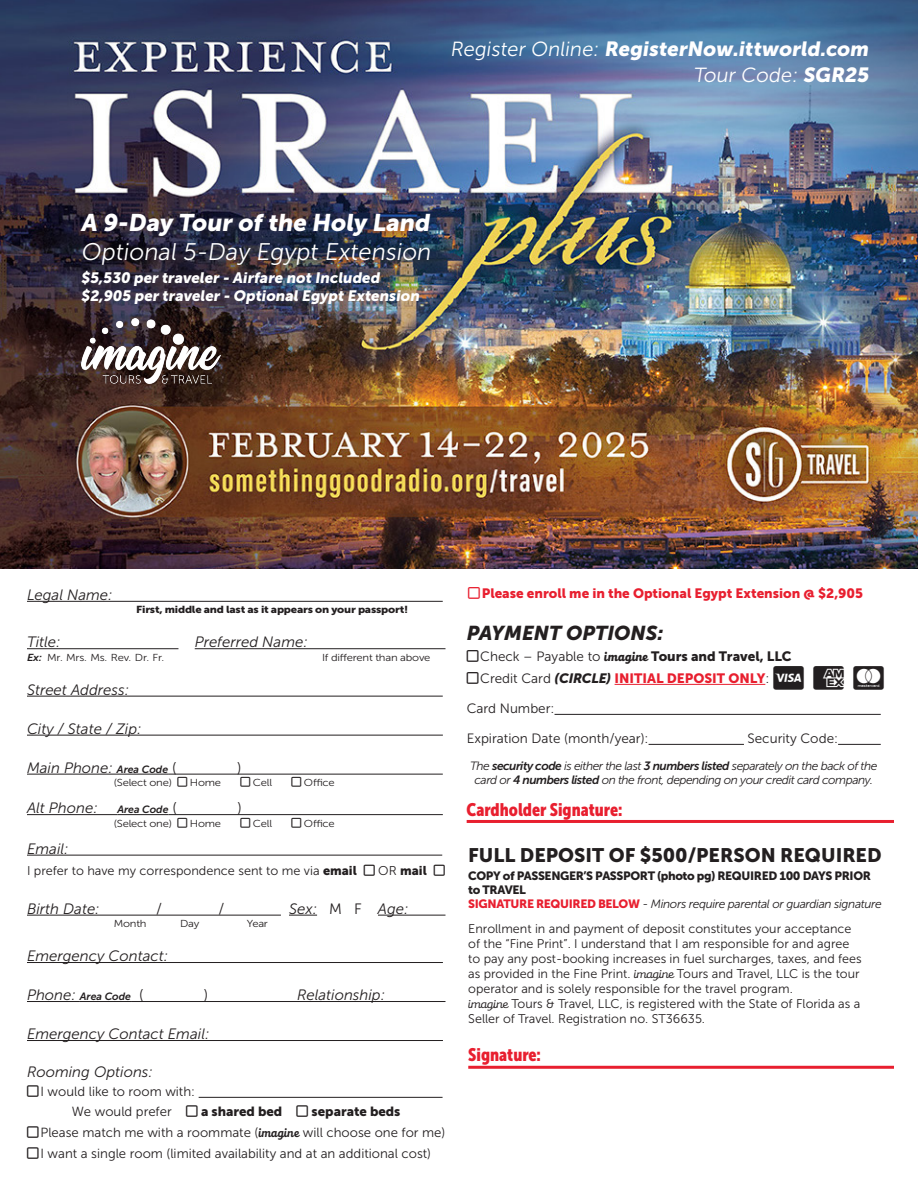
<style>
.page{position:relative;width:918px;height:1188px;background:#fff}
.page>*{position:absolute;margin:0;border:0;box-sizing:border-box;transform-origin:0 0}
.t1{font:27px "Font Awesome 6 Brands";color:#231f20}
.t2{font:24px "Museo Sans 300";color:#fff}
.t3{font:24px "Museo Sans 900";color:#fff}
.t4{font:20.4px "Museo Sans 900";color:#fff}
.t5{font:20.4px "Museo Sans 300";color:#fff}
.t6{font:italic 19.95px "Museo Sans 900";color:#231f20}
.t7{font:19.5px "Museo Sans 900";color:#231f20}
.t8{font:18px "Museo Sans Cond 900";color:#e81f2f}
.t9{font:italic 15px "Museo Sans 300";color:#231f20}
.t10{font:15px "Museo Sans 900";color:#fff}
.t11{font:15px "Museo Sans 300";color:#231f20}
.t12{font:13.5px "Museo Sans 900";color:#e81f2f}
.t13{font:13.5px "Museo Sans 300";color:#231f20}
.t14{font:13.5px "Museo Sans 900";color:#231f20}
.t15{font:13.2px "Museo Sans 300";color:#231f20}
.t16{font:13.2px "Museo Sans 900";color:#231f20}
.t17{font:12.75px "Museo Sans 300";color:#231f20}
.t18{font:12.6px/15.1px "Museo Sans 300";color:#231f20}
.t19{font:italic 12px/13.5px "Museo Sans 300";letter-spacing:-.04em;color:#231f20;text-align:center}
.t20{font:12px/14.4px "Museo Sans 900";letter-spacing:-.03em;color:#231f20}
.t21{font:italic 10.5px "Museo Sans 700";color:#231f20}
.t22{font:10.2px "Museo Sans 300";letter-spacing:-.02em;color:#231f20;scale:1.11 1}
.t23{font:10.2px "Museo Sans 900";letter-spacing:-.02em;color:#231f20;scale:1.11 1}
.s1{font-family:"Museo Sans 300"}
.s2{font-family:"Museo Sans 900"}
.s3{font-family:"Museo Sans 700";font-style:italic}
.s4{font-family:"Museo Sans 700";font-size:10.5px}
.s5{font-style:normal}
.s6{font-family:"Museo Sans 300";font-style:normal;font-size:15px}
.s7{font-family:"Museo Sans 300";font-size:15px}
.s8{font-family:"Mixa";font-weight:700}
.s9{font-family:"Mixa";font-weight:800}
.s10{color:#231f20}
.s11{font-family:"Museo Sans 300";color:#231f20}
.s12{font-style:italic;color:#231f20}
.s13{font-family:"Museo Sans 700"}
.s14{font-family:"Museo Sans 900";font-style:normal;color:#e81f2f}
.s15{font-family:"Mixa"}
</style>
<div class="page">
<hr style="left:27px;top:601px;width:416px;height:1px;background:#231f20">
<hr style="left:27px;top:648px;width:151px;height:1px;background:#231f20">
<hr style="left:195px;top:648px;width:251px;height:1px;background:#231f20">
<hr style="left:27px;top:696px;width:416px;height:1px;background:#231f20">
<hr style="left:27px;top:735px;width:416px;height:1px;background:#231f20">
<hr style="left:27px;top:774px;width:90px;height:1px;background:#231f20">
<hr style="left:117px;top:774px;width:51px;height:1px;background:#231f20">
<hr style="left:168px;top:774px;width:275px;height:1px;background:#231f20">
<hr style="left:27px;top:814px;width:90px;height:1px;background:#231f20">
<hr style="left:117px;top:814px;width:52px;height:1px;background:#231f20">
<hr style="left:169px;top:814px;width:274px;height:1px;background:#231f20">
<hr style="left:27px;top:855px;width:415px;height:1px;background:#231f20">
<hr style="left:27px;top:915px;width:254px;height:1px;background:#231f20">
<svg style="left:289px;top:915px;width:28px;height:1px"></svg>
<hr style="left:378px;top:915px;width:67px;height:1px;background:#231f20">
<hr style="left:27px;top:962px;width:416px;height:1px;background:#231f20">
<hr style="left:27px;top:1001px;width:53px;height:1px;background:#231f20">
<hr style="left:80px;top:1001px;width:51px;height:1px;background:#231f20">
<hr style="left:131px;top:1001px;width:315px;height:1px;background:#231f20">
<hr style="left:27px;top:1040px;width:416px;height:1px;background:#231f20">
<hr style="left:199px;top:1097px;width:244px;height:1px;background:#231f20">
<hr style="left:468px;top:1066px;width:426px;height:3px;background:#e81f2f">
<hr style="left:615px;top:684px;width:150px;height:1px;background:#e81f2f">
<hr style="left:555px;top:714px;width:326px;height:1px;background:#231f20">
<hr style="left:649px;top:744px;width:95px;height:1px;background:#231f20">
<hr style="left:838px;top:744px;width:43px;height:1px;background:#231f20">
<img style="left:0;top:0;width:918px;height:568px">
<hr style="left:467px;top:820px;width:427px;height:3px;background:#e81f2f">
<img style="left:81px;top:318px;width:139px;height:65px">
<p class="t4" style="left:450px;top:37px;width:423px"><span class="s1">Register Online:</span> RegisterNow.ittworld.com</p>
<p class="t3" style="left:81px;top:209px;width:354px">A 9-Day Tour of the Holy Land</p>
<p class="t2" style="left:81px;top:239px;width:355px">Optional 5-Day Egypt Extension</p>
<p class="t10" style="left:81px;top:270px;width:302px">$5,530 per traveler - Airfare not Included</p>
<p class="t10" style="left:81px;top:288px;width:342px">$2,905 per traveler - Optional Egypt Extension</p>
<p class="t5" style="left:693px;top:64px;width:180px">Tour Code: <span class="s2">SGR25</span></p>
<p class="t9" style="left:27px;top:587px;width:87px">Legal Name:</p>
<p class="t23" style="left:136px;top:604px;width:247px">First, middle and last as it appears on your passport!</p>
<p class="t9" style="left:27px;top:634px;width:35px">Title:</p>
<p class="t9" style="left:195px;top:634px;width:115px">Preferred Name:</p>
<p class="t22" style="left:27px;top:652px;width:125px"><span class="s3">Ex:</span> Mr. Mrs. Ms. Rev. Dr. Fr.</p>
<p class="t22" style="left:322px;top:652px;width:99px">If different than above</p>
<p class="t9" style="left:27px;top:681px;width:104px">Street Address:</p>
<p class="t9" style="left:27px;top:720px;width:116px">City / State / Zip:</p>
<p class="t9" style="left:27px;top:759px;width:151px">Main Phone: <span class="s4">Area Code</span> <span class="s5">(</span></p>
<p class="t11" style="left:237px;top:759px;width:6px">)</p>
<p class="t22" style="left:114px;top:777px;width:98px">(Select one) ▲❑◆ Home</p>
<p class="t22" style="left:240px;top:777px;width:30px">▲❑◆ Cell</p>
<p class="t22" style="left:292px;top:777px;width:40px">▲❑◆ Office</p>
<p class="t9" style="left:27px;top:800px;width:72px">Alt Phone:</p>
<p class="t21" style="left:117px;top:804px;width:61px">Area Code <span class="s6">(</span></p>
<p class="t11" style="left:237px;top:800px;width:6px">)</p>
<p class="t22" style="left:114px;top:818px;width:98px">(Select one) ▲❑◆ Home</p>
<p class="t22" style="left:240px;top:818px;width:30px">▲❑◆ Cell</p>
<p class="t22" style="left:292px;top:818px;width:40px">▲❑◆ Office</p>
<p class="t9" style="left:27px;top:840px;width:43px">Email:</p>
<p class="t17" style="left:27px;top:863px;width:419px">I prefer to have my correspondence sent to me via <span class="s2">email</span> ▲❑◆ OR <span class="s2">mail</span> ▲❑◆</p>
<p class="t9" style="left:27px;top:900px;width:74px">Birth Date:</p>
<p class="t11" style="left:156px;top:900px;width:7px">/</p>
<p class="t11" style="left:219px;top:900px;width:7px">/</p>
<p class="t9" style="left:289px;top:900px;width:121px">Sex: <span class="s5">M F</span> Age:</p>
<p class="t22" style="left:114px;top:918px;width:31px">Month</p>
<p class="t22" style="left:180px;top:918px;width:19px">Day</p>
<p class="t22" style="left:247px;top:918px;width:21px">Year</p>
<p class="t9" style="left:27px;top:948px;width:143px">Emergency Contact:</p>
<p class="t21" style="left:27px;top:991px;width:118px"><span class="s7">Phone:</span> Area Code <span class="s6">(</span></p>
<p class="t11" style="left:204px;top:987px;width:6px">)</p>
<p class="t9" style="left:297px;top:987px;width:90px">Relationship:</p>
<p class="t9" style="left:27px;top:1026px;width:184px">Emergency Contact Email:</p>
<p class="t9" style="left:27px;top:1063px;width:127px">Rooming Options:</p>
<p class="t15" style="left:27px;top:1084px;width:170px">■ I would like to room with:</p>
<p class="t16" style="left:72px;top:1103px;width:330px"><span class="s1">We would prefer</span> ▲❑◆ a shared bed ▲❑◆ separate beds</p>
<p class="t15" style="left:27px;top:1125px;width:420px">■ Please match me with a roommate (<span class="s8">imagine</span> will choose one for me)</p>
<p class="t15" style="left:27px;top:1146px;width:406px">■ I want a single room (limited availability and at an additional cost)</p>
<p class="t12" style="left:468px;top:586px;width:396px">■Please enroll me in the Optional Egypt Extension @ $2,905</p>
<p class="t6" style="left:467px;top:621px;width:198px">PAYMENT OPTIONS:</p>
<p class="t14" style="left:467px;top:648px;width:326px">■<span class="s1">Check – Payable to</span> <span class="s9">imagine</span> Tours and Travel, LLC</p>
<p class="t12" style="left:467px;top:671px;width:304px"><span class="s10">■</span><span class="s11">Credit Card</span> <span class="s12">(CIRCLE)</span> INITIAL DEPOSIT ONLY<span class="s11">:</span></p>
<p class="t13" style="left:467px;top:701px;width:89px">Card Number:</p>
<p class="t13" style="left:467px;top:731px;width:183px">Expiration Date (month/year):</p>
<p class="t13" style="left:748px;top:731px;width:92px">Security Code:</p>
<p class="t19" style="left:470px;top:759px;width:409px">The <span class="s13">security code</span> is either the last <span class="s13">3 numbers listed</span> separately on the back of the card or <span class="s13">4 numbers listed</span> on the front, depending on your credit card company.</p>
<p class="t1" style="left:773px;top:664px;width:112px">❖ ▲▼</p>
<p class="t8" style="left:467px;top:799px;width:157px">Cardholder Signature:</p>
<p class="t7" style="left:468px;top:844px;width:415px">FULL DEPOSIT OF $500/PERSON REQUIRED</p>
<p class="t20" style="left:468px;top:868px;width:404px">COPY of PASSENGER’S PASSPORT (photo pg) REQUIRED 100 DAYS PRIOR to TRAVEL</p>
<p class="t19" style="left:468px;top:898px;width:415px"><span class="s14">SIGNATURE REQUIRED BELOW</span> <span class="s5">-</span> Minors require parental or guardian signature</p>
<p class="t18" style="left:468px;top:921px;width:395px">Enrollment in and payment of deposit constitutes your acceptance of the “Fine Print”. I understand that I am responsible for and agree to pay any post-booking increases in fuel surcharges, taxes, and fees as provided in the Fine Print. <span class="s15">imagine</span> Tours and Travel, LLC is the tour operator and is solely responsible for the travel program.</p>
<p class="t18" style="left:468px;top:996px;width:394px"><span class="s15">imagine</span> Tours &amp; Travel, LLC, is registered with the State of Florida as a<br>Seller of Travel. Registration no. ST36635.</p>
<p class="t8" style="left:468px;top:1045px;width:74px">Signature:</p>
</div>
